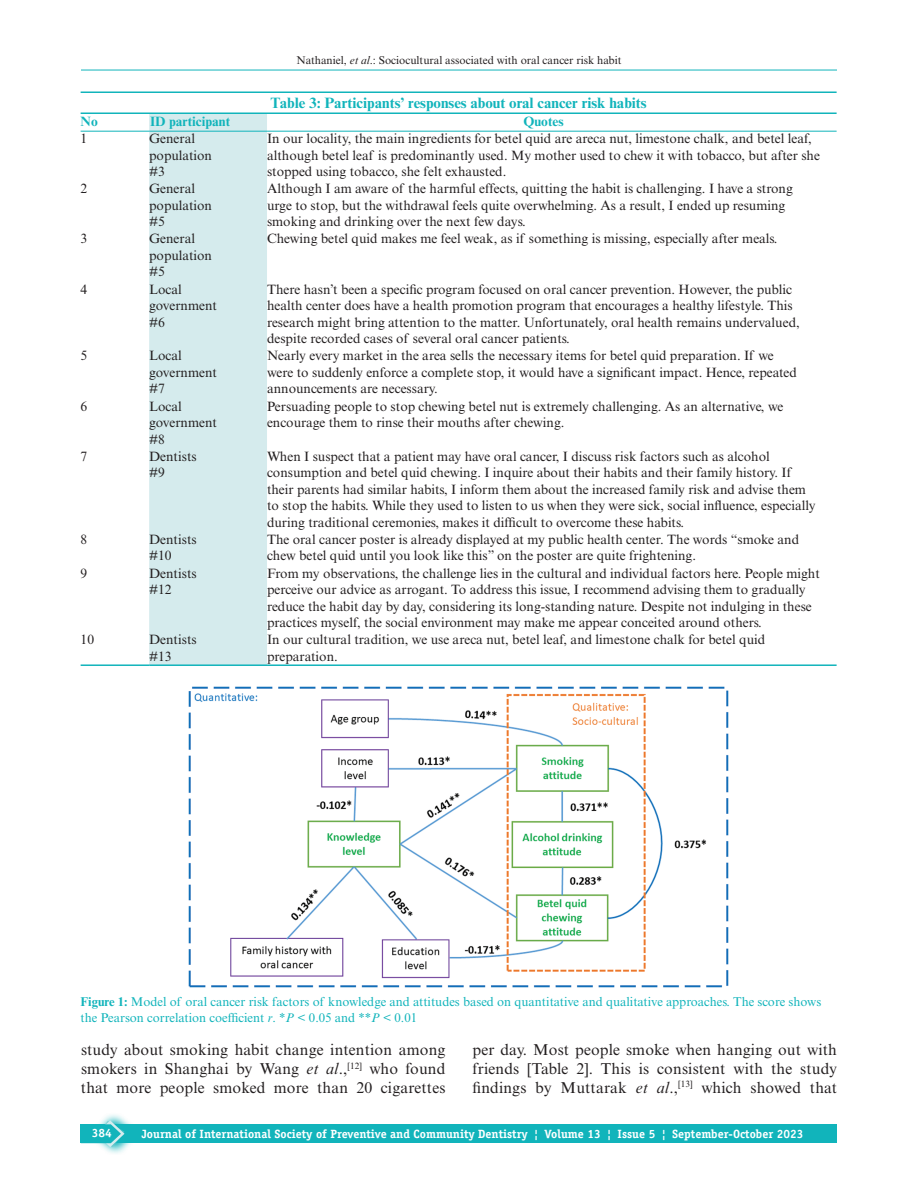
<style>
.page{position:relative;width:918px;height:1188px;background:#fff}
.page>*{position:absolute;margin:0;border:0;box-sizing:border-box;transform-origin:0 0}
.t1{font:15.75px/18.8px "Times New Roman MT Std";letter-spacing:.01em;color:#231f20;text-align:justify}
.t2{font:700 15px "Times New Roman MT Std";color:#11b4bb}
.t3{font:13.5px/16.5px "Times New Roman MT Std";color:#231f20}
.t4{font:700 13.5px "Times New Roman MT Std";color:#11b4bb}
.t5{font:12.75px/15.8px "Times New Roman MT Std";color:#11b4bb}
.t6{font:700 12px "Officina Serif Std";color:#fff}
.t7{font:11.25px "Times New Roman MT Std";color:#231f20}
.s1{font-style:italic}
.s2{font-weight:700}
</style>
<div class="page">
<div style="left:81px;top:1124px;width:756px;height:19px;background:#11b4bb"></div>
<svg style="left:103px;top:1114px;width:28px;height:40px"></svg>
<svg style="left:81px;top:1119px;width:44px;height:29px"></svg>
<hr style="left:81px;top:70px;width:756px;height:1px;background:#11b4bb">
<hr style="left:81px;top:92px;width:756px;height:1px;background:#11b4bb">
<hr style="left:81px;top:112px;width:756px;height:2px;background:#11b4bb">
<div style="left:149px;top:114px;width:118px;height:550px;background:#d5ebed"></div>
<hr style="left:81px;top:131px;width:68px;height:1px;background:#11b4bb">
<hr style="left:149px;top:131px;width:118px;height:1px;background:#11b4bb">
<hr style="left:267px;top:131px;width:570px;height:1px;background:#11b4bb">
<hr style="left:81px;top:664px;width:68px;height:2px;background:#11b4bb">
<hr style="left:149px;top:664px;width:118px;height:2px;background:#11b4bb">
<hr style="left:267px;top:664px;width:570px;height:2px;background:#11b4bb">
<img style="left:189px;top:686px;width:540px;height:302px">
<p class="t7" style="left:297px;top:54px;width:326px">Nathaniel, <span class="s1">et al</span>.: Sociocultural associated with oral cancer risk habit</p>
<p class="t2" style="left:271px;top:94px;width:378px">Table 3: Participants’ responses about oral cancer risk habits</p>
<p class="t4" style="left:81px;top:113px;width:19px">No</p>
<p class="t4" style="left:150px;top:113px;width:82px">ID participant</p>
<p class="t4" style="left:523px;top:113px;width:42px">Quotes</p>
<p class="t3" style="left:81px;top:130px;width:8px">1</p>
<p class="t3" style="left:149px;top:130px;width:64px">General population #3</p>
<p class="t3" style="left:267px;top:130px;width:554px">In our locality, the main ingredients for betel quid are areca nut, limestone chalk, and betel leaf, although betel leaf is predominantly used. My mother used to chew it with tobacco, but after she stopped using tobacco, she felt exhausted.</p>
<p class="t3" style="left:81px;top:180px;width:8px">2</p>
<p class="t3" style="left:149px;top:180px;width:64px">General population #5</p>
<p class="t3" style="left:267px;top:180px;width:527px">Although I am aware of the harmful effects, quitting the habit is challenging. I have a strong urge to stop, but the withdrawal feels quite overwhelming. As a result, I ended up resuming smoking and drinking over the next few days.</p>
<p class="t3" style="left:81px;top:231px;width:8px">3</p>
<p class="t3" style="left:149px;top:231px;width:64px">General population #5</p>
<p class="t3" style="left:267px;top:231px;width:512px">Chewing betel quid makes me feel weak, as if something is missing, especially after meals.</p>
<p class="t3" style="left:81px;top:281px;width:8px">4</p>
<p class="t3" style="left:149px;top:281px;width:69px">Local government #6</p>
<p class="t3" style="left:267px;top:281px;width:534px">There hasn’t been a specific program focused on oral cancer prevention. However, the public health center does have a health promotion program that encourages a healthy lifestyle. This research might bring attention to the matter. Unfortunately, oral health remains undervalued, despite recorded cases of several oral cancer patients.</p>
<p class="t3" style="left:81px;top:348px;width:8px">5</p>
<p class="t3" style="left:149px;top:348px;width:69px">Local government #7</p>
<p class="t3" style="left:267px;top:348px;width:531px">Nearly every market in the area sells the necessary items for betel quid preparation. If we were to suddenly enforce a complete stop, it would have a significant impact. Hence, repeated announcements are necessary.</p>
<p class="t3" style="left:81px;top:398px;width:8px">6</p>
<p class="t3" style="left:149px;top:398px;width:69px">Local government #8</p>
<p class="t3" style="left:267px;top:398px;width:518px">Persuading people to stop chewing betel nut is extremely challenging. As an alternative, we encourage them to rinse their mouths after chewing.</p>
<p class="t3" style="left:81px;top:448px;width:8px">7</p>
<p class="t3" style="left:149px;top:448px;width:49px">Dentists #9</p>
<p class="t3" style="left:267px;top:448px;width:550px">When I suspect that a patient may have oral cancer, I discuss risk factors such as alcohol consumption and betel quid chewing. I inquire about their habits and their family history. If their parents had similar habits, I inform them about the increased family risk and advise them to stop the habits. While they used to listen to us when they were sick, social influence, especially during traditional ceremonies, makes it difficult to overcome these habits.</p>
<p class="t3" style="left:81px;top:531px;width:8px">8</p>
<p class="t3" style="left:149px;top:531px;width:49px">Dentists #10</p>
<p class="t3" style="left:267px;top:531px;width:534px">The oral cancer poster is already displayed at my public health center. The words “smoke and chew betel quid until you look like this” on the poster are quite frightening.</p>
<p class="t3" style="left:81px;top:565px;width:8px">9</p>
<p class="t3" style="left:149px;top:565px;width:49px">Dentists #12</p>
<p class="t3" style="left:267px;top:565px;width:554px">From my observations, the challenge lies in the cultural and individual factors here. People might perceive our advice as arrogant. To address this issue, I recommend advising them to gradually reduce the habit day by day, considering its long-standing nature. Despite not indulging in these practices myself, the social environment may make me appear conceited around others.</p>
<p class="t3" style="left:81px;top:631px;width:15px">10</p>
<p class="t3" style="left:149px;top:631px;width:49px">Dentists #13</p>
<p class="t3" style="left:267px;top:631px;width:500px">In our cultural tradition, we use areca nut, betel leaf, and limestone chalk for betel quid preparation.</p>
<p class="t5" style="left:81px;top:994px;width:742px"><span class="s2">Figure 1:</span> Model of oral cancer risk factors of knowledge and attitudes based on quantitative and qualitative approaches. The score shows the Pearson correlation coefficient <span class="s1">r</span>. *<span class="s1">P &lt;</span> 0.05 and **<span class="s1">P &lt;</span> 0.01</p>
<p class="t1" style="left:81px;top:1040px;width:366px">study about smoking habit change intention among smokers in Shanghai by Wang <span class="s1">et al</span>.,<sup>[12]</sup> who found that more people smoked more than 20 cigarettes</p>
<p class="t1" style="left:472px;top:1040px;width:366px">per day. Most people smoke when hanging out with friends [Table 2]. This is consistent with the study findings by Muttarak <span class="s1">et al</span>.,<sup>[13]</sup> which showed that</p>
<p class="t6" style="left:92px;top:1126px;width:22px">384</p>
<p class="t6" style="left:142px;top:1126px;width:663px">Journal of International Society of Preventive and Community Dentistry ¦ Volume 13 ¦ Issue 5 ¦ September-October 2023</p>
</div>
